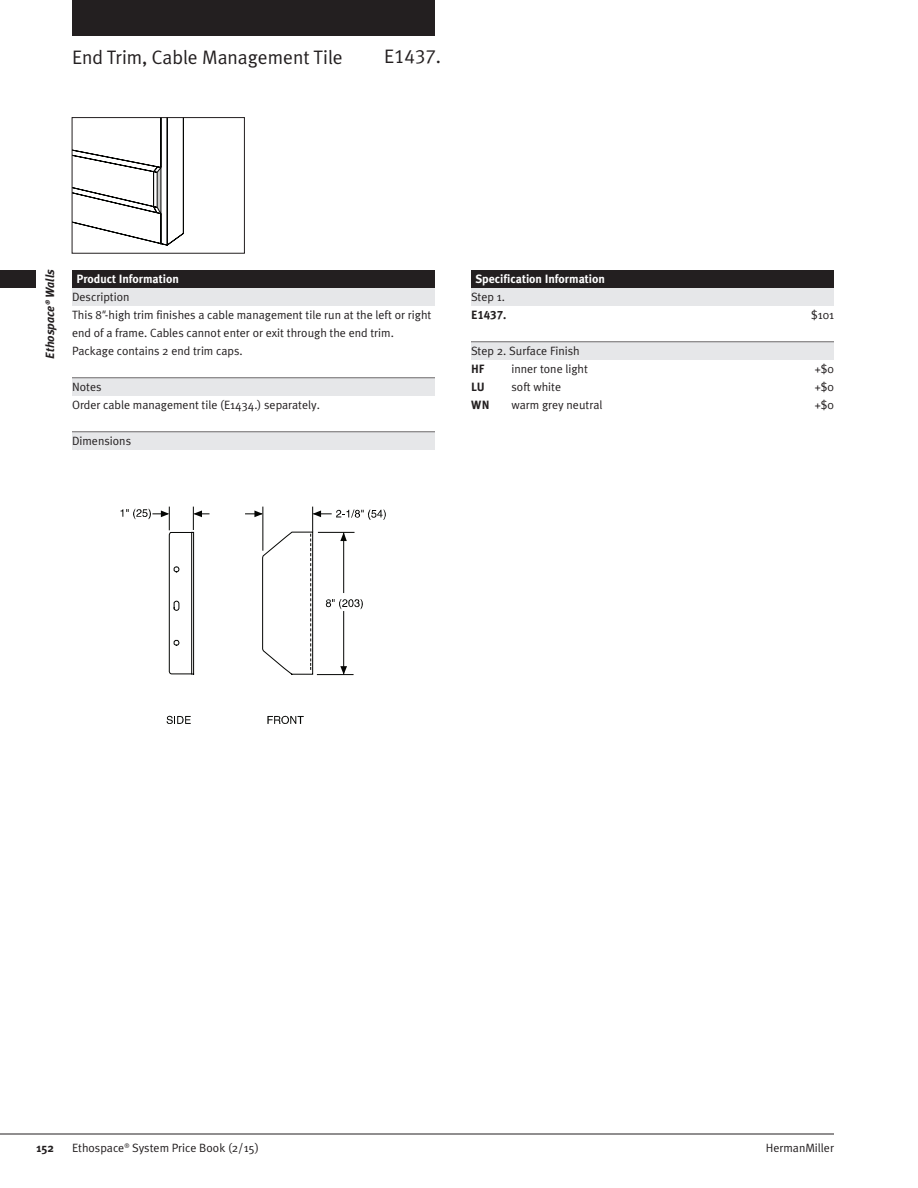
<style>
.page{position:relative;width:918px;height:1188px;background:#fff}
.page>*{position:absolute;margin:0;border:0;box-sizing:border-box;transform-origin:0 0}
.t1{font:19.5px "Meta HM";color:#231f20}
.t2{font:19.5px "Meta Caps HM";color:#231f20}
.t3{font:12px/18px "Meta HM";color:#231f20}
.t4{font:700 12px "Meta HM";color:#fff}
.t5{font:italic 700 12px "Meta HM";color:#231f20}
.t6{font:700 12px "Meta Caps HM";color:#231f20}
.t7{font:700 12px "Meta HM";color:#231f20}
.s1{font-style:italic}
</style>
<div class="page">
<div style="left:72px;top:270px;width:363px;height:18px;background:#231f20"></div>
<div style="left:72px;top:288px;width:363px;height:18px;background:#e6e7e9"></div>
<div style="left:72px;top:378px;width:363px;height:18px;background:#e6e7e9"></div>
<div style="left:72px;top:432px;width:363px;height:18px;background:#e6e7e9"></div>
<div style="left:471px;top:270px;width:363px;height:18px;background:#231f20"></div>
<div style="left:471px;top:288px;width:363px;height:18px;background:#e6e7e9"></div>
<div style="left:471px;top:342px;width:363px;height:18px;background:#e6e7e9"></div>
<svg style="left:120px;top:507px;width:89px;height:167px"></svg>
<svg style="left:167px;top:716px;width:24px;height:8px"></svg>
<svg style="left:267px;top:716px;width:37px;height:8px"></svg>
<svg style="left:246px;top:507px;width:140px;height:168px"></svg>
<div style="left:72px;top:0;width:363px;height:36px;background:#231f20"></div>
<svg style="left:74px;top:221px;width:110px;height:25px"></svg>
<hr style="left:161px;top:118px;width:1px;height:49px;background:#040503">
<hr style="left:161px;top:214px;width:1px;height:30px;background:#040503">
<hr style="left:167px;top:118px;width:1px;height:127px;background:#040503">
<hr style="left:183px;top:118px;width:1px;height:116px;background:#040503">
<svg style="left:74px;top:149px;width:87px;height:65px"></svg>
<div style="left:72px;top:117px;width:173px;height:136px;border:1px solid #231f20"></div>
<hr style="left:0;top:1134px;width:834px;height:1px;background:#231f20">
<div style="left:0;top:270px;width:36px;height:18px;background:#231f20"></div>
<h1 class="t1" style="left:72px;top:49px;width:272px">End Trim, Cable Management Tile</h1>
<h1 class="t2" style="left:384px;top:46px;width:59px">E1437.</h1>
<p class="t5" style="left:43px;top:359px;width:91px;rotate:-90deg">Ethospace® Walls</p>
<p class="t4" style="left:76px;top:272px;width:104px">Product Information</p>
<p class="t3" style="left:72px;top:288px;width:361px">Description<br>This 8<span class="s1">"</span>-high trim finishes a cable management tile run at the left or right end of a frame. Cables cannot enter or exit through the end trim.<br>Package contains 2 end trim caps.</p>
<p class="t3" style="left:72px;top:378px;width:250px">Notes<br>Order cable management tile (E1434.) separately.</p>
<p class="t3" style="left:72px;top:432px;width:61px">Dimensions</p>
<p class="t4" style="left:476px;top:272px;width:131px">Specification Information</p>
<p class="t3" style="left:471px;top:288px;width:35px">Step 1.</p>
<p class="t6" style="left:471px;top:308px;width:37px">E1437.</p>
<p class="t3" style="left:811px;top:306px;width:24px">$101</p>
<p class="t3" style="left:471px;top:342px;width:110px">Step 2. Surface Finish</p>
<p class="t6" style="left:471px;top:362px;width:15px">HF</p>
<p class="t3" style="left:512px;top:360px;width:78px">inner tone light</p>
<p class="t3" style="left:815px;top:360px;width:21px">+$0</p>
<p class="t6" style="left:471px;top:380px;width:15px">LU</p>
<p class="t3" style="left:512px;top:378px;width:51px">soft white</p>
<p class="t3" style="left:815px;top:378px;width:21px">+$0</p>
<p class="t6" style="left:471px;top:398px;width:20px">WN</p>
<p class="t3" style="left:512px;top:396px;width:92px">warm grey neutral</p>
<p class="t3" style="left:815px;top:396px;width:21px">+$0</p>
<p class="t7" style="left:37px;top:1141px;width:19px">152</p>
<p class="t3" style="left:72px;top:1139px;width:188px">Ethospace® System Price Book (2/15)</p>
<p class="t3" style="left:766px;top:1139px;width:70px">HermanMiller</p>
</div>
